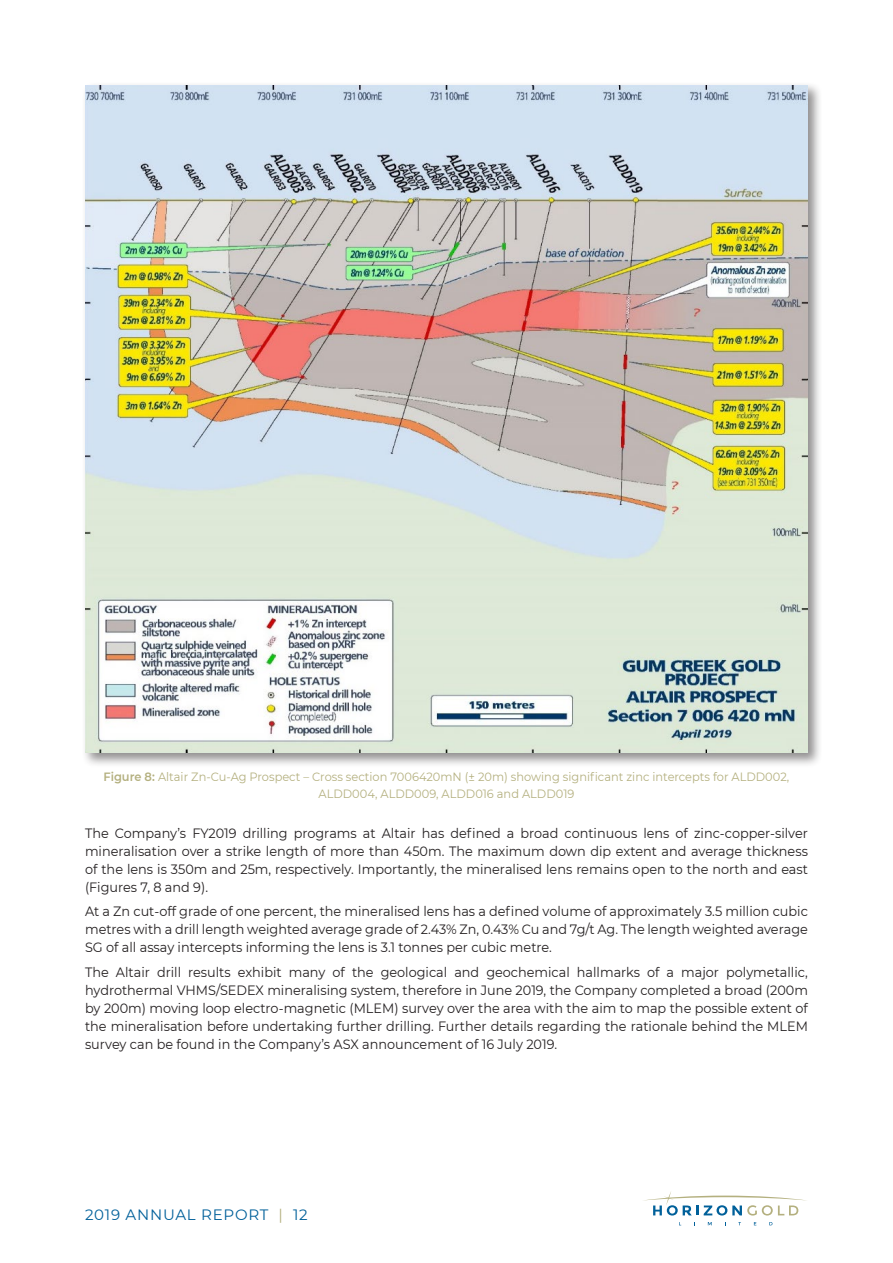
<style>
.page{position:relative;width:893px;height:1263px;background:#fff}
.page>*{position:absolute;margin:0;border:0;box-sizing:border-box;transform-origin:0 0}
.t1{font:15px "Montserrat";letter-spacing:.05em;color:#00609a}
.Body{font:13.5px/18px "Montserrat";color:#231f20;text-align:justify;scale:.95 1}
.Diagram_title{font:12px/16.8px "Montserrat";color:#b4b07f;text-align:center;scale:.95 1}
.s1{font-weight:600}
.s2{color:#b4b07f}
</style>
<div class="page">
<svg style="left:643px;top:1192px;width:163px;height:34px"></svg>
<div style="left:82px;top:82px;width:741px;height:685px;background:#231f20;opacity:.5"></div>
<img style="left:85px;top:85px;width:723px;height:667px">
<p class="Diagram_title" style="left:104px;top:768px;width:723px"><span class="s1">Figure 8:</span> Altair Zn-Cu-Ag Prospect – Cross section 7006420mN (± 20m) showing significant zinc intercepts for ALDD002,<br>ALDD004, ALDD009, ALDD016 and ALDD019</p>
<p class="Body" style="left:85px;top:824px;width:762px">The Company’s FY2019 drilling programs at Altair has defined a broad continuous lens of zinc-copper-silver mineralisation over a strike length of more than 450m. The maximum down dip extent and average thickness of the lens is 350m and 25m, respectively. Importantly, the mineralised lens remains open to the north and east (Figures 7, 8 and 9).</p>
<p class="Body" style="left:85px;top:902px;width:762px">At a Zn cut-off grade of one percent, the mineralised lens has a defined volume of approximately 3.5 million cubic metres with a drill length weighted average grade of 2.43% Zn, 0.43% Cu and 7g/t Ag. The length weighted average SG of all assay intercepts informing the lens is 3.1 tonnes per cubic metre.</p>
<p class="Body" style="left:85px;top:962px;width:762px">The Altair drill results exhibit many of the geological and geochemical hallmarks of a major polymetallic, hydrothermal VHMS/SEDEX mineralising system, therefore in June 2019, the Company completed a broad (200m by 200m) moving loop electro-magnetic (MLEM) survey over the area with the aim to map the possible extent of the mineralisation before undertaking further drilling. Further details regarding the rationale behind the MLEM survey can be found in the Company’s ASX announcement of 16 July 2019.</p>
<p class="t1" style="left:85px;top:1205px;width:224px">2019 ANNUAL REPORT <span class="s2">|</span> 12</p>
</div>
